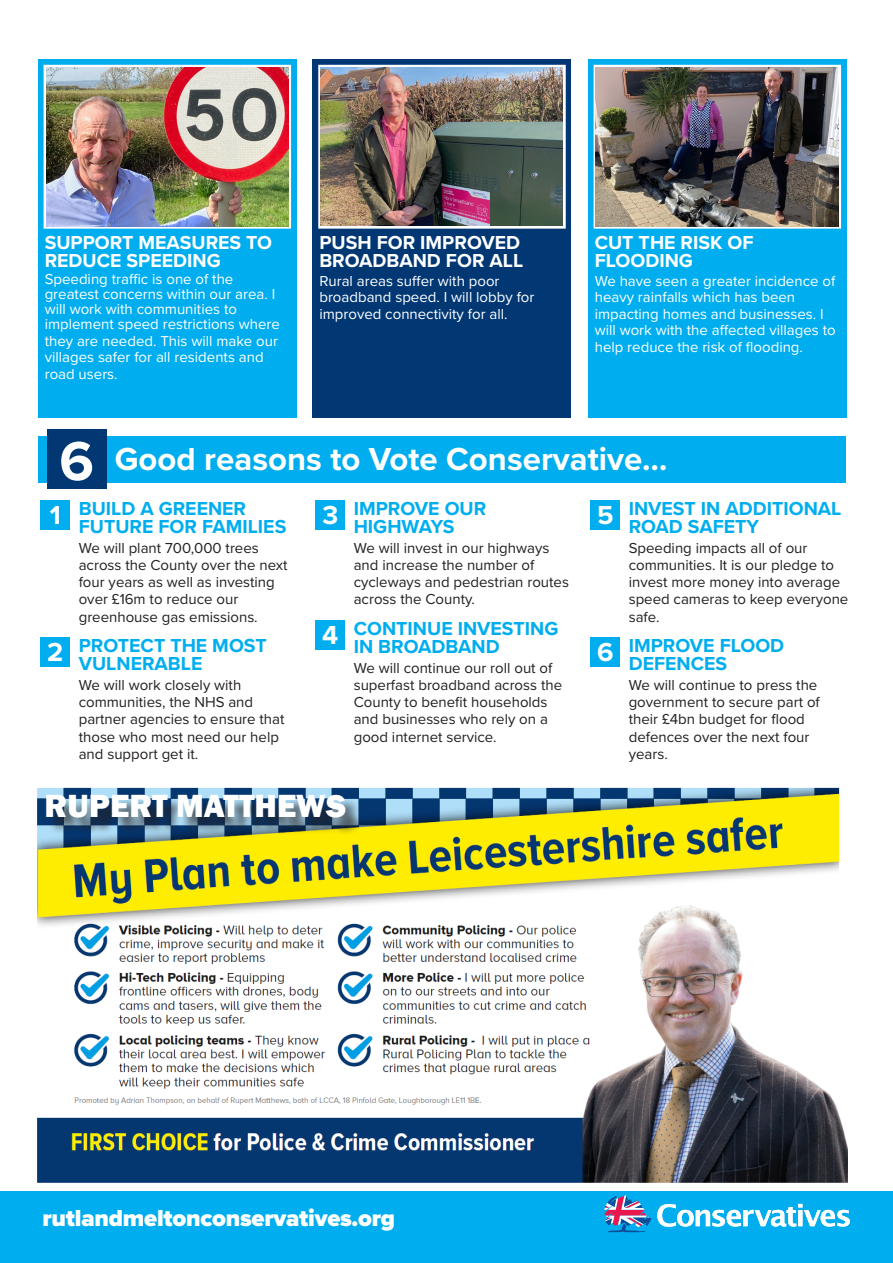
<style>
.page{position:relative;width:893px;height:1263px;background:#fff}
.page>*{position:absolute;margin:0;border:0;box-sizing:border-box;transform-origin:0 0}
.t1{font:700 57px "Proxima Nova";color:#fff}
.t2{font:700 33px "Proxima Nova";color:#fff}
.t3{font:800 33px "Franklin Gothic";color:#fff}
.t4{font:700 27px "Proxima Nova";color:#fff}
.Franklin_Gothic_Heav{font:900 24px "Proxima Nova";letter-spacing:-.01em;color:#fff}
.t5{font:700 19.5px/18px "Proxima Nova";color:#00aeef}
.t6{font:700 19.5px/18px "Proxima Nova";color:#fff}
.t7{font:15px/17.2px "Proxima Nova";color:#231f20}
.t8{font:15px/16.5px "Proxima Nova";color:#fff}
</style>
<div class="page">
<div style="left:0;top:1192px;width:893px;height:71px;background:#00aeef"></div>
<svg style="left:657px;top:1204px;width:193px;height:23px"></svg>
<svg style="left:604px;top:1195px;width:47px;height:37px"></svg>
<div style="left:38px;top:60px;width:258px;height:358px;background:#00aeef"></div>
<svg style="left:44px;top:65px;width:247px;height:164px;background:#dddce0"></svg>
<div style="left:313px;top:60px;width:258px;height:358px;background:#013874"></div>
<svg style="left:318px;top:65px;width:248px;height:164px;background:#dae1e7"></svg>
<div style="left:588px;top:60px;width:258px;height:358px;background:#00aeef"></div>
<svg style="left:594px;top:65px;width:247px;height:164px;background:#d9dede"></svg>
<div style="left:38px;top:436px;width:808px;height:47px;background:#00aeef"></div>
<div style="left:47px;top:429px;width:59px;height:60px;background:#013874"></div>
<div style="left:40px;top:500px;width:30px;height:30px;background:#00aeef"></div>
<div style="left:40px;top:637px;width:30px;height:30px;background:#00aeef"></div>
<div style="left:315px;top:500px;width:30px;height:30px;background:#00aeef"></div>
<div style="left:315px;top:620px;width:30px;height:30px;background:#00aeef"></div>
<div style="left:590px;top:500px;width:30px;height:30px;background:#00aeef"></div>
<div style="left:590px;top:637px;width:30px;height:30px;background:#00aeef"></div>
<img style="left:37px;top:787px;width:810px;height:395px">
<div style="left:48px;top:797px;width:315px;height:39px;background:#231f20;opacity:.75"></div>
<img style="left:321px;top:68px;width:242px;height:158px">
<img style="left:596px;top:67px;width:242px;height:159px">
<img style="left:46px;top:68px;width:242px;height:158px">
<p class="t6" style="left:45px;top:233px;width:229px">SUPPORT MEASURES TO<br>REDUCE SPEEDING</p>
<p class="t8" style="left:45px;top:271px;width:237px;line-height:15px">Speeding traffic is one of the greatest concerns within our area. I will work with communities to implement speed restrictions where</p>
<p class="t8" style="left:45px;top:332px;width:235px">they are needed. This will make our villages safer for all residents and road users.</p>
<p class="t6" style="left:319px;top:233px;width:205px">PUSH FOR IMPROVED<br>BROADBAND FOR ALL</p>
<p class="t8" style="left:319px;top:272px;width:217px">Rural areas suffer with poor broadband speed. I will lobby for improved connectivity for all.</p>
<p class="t6" style="left:595px;top:233px;width:160px">CUT THE RISK OF<br>FLOODING</p>
<p class="t8" style="left:595px;top:272px;width:242px">We have seen a greater incidence of heavy rainfalls which has been impacting homes and businesses. I will work with the affected villages to help reduce the risk of flooding.</p>
<p class="t1" style="left:59px;top:419px;width:36px">6</p>
<p class="t2" style="left:115px;top:435px;width:554px">Good reasons to Vote Conservative…</p>
<p class="t4" style="left:50px;top:495px;width:13px">1</p>
<p class="t5" style="left:79px;top:499px;width:209px">BUILD A GREENER<br>FUTURE FOR FAMILIES</p>
<p class="t7" style="left:79px;top:538px;width:210px">We will plant 700,000 trees across the County over the next four years as well as investing over £16m to reduce our greenhouse gas emissions.</p>
<p class="t4" style="left:47px;top:632px;width:18px">2</p>
<p class="t5" style="left:79px;top:636px;width:190px">PROTECT THE MOST<br>VULNERABLE</p>
<p class="t7" style="left:79px;top:675px;width:207px">We will work closely with communities, the NHS and partner agencies to ensure that those who most need our help and support get it.</p>
<p class="t4" style="left:322px;top:495px;width:17px">3</p>
<p class="t5" style="left:354px;top:499px;width:134px">IMPROVE OUR<br>HIGHWAYS</p>
<p class="t7" style="left:354px;top:538px;width:217px">We will invest in our highways and increase the number of cycleways and pedestrian routes across the County.</p>
<p class="t4" style="left:322px;top:615px;width:18px">4</p>
<p class="t5" style="left:354px;top:619px;width:206px">CONTINUE INVESTING<br>IN BROADBAND</p>
<p class="t7" style="left:354px;top:658px;width:210px">We will continue our roll out of superfast broadband across the<br>County to benefit households and businesses who rely on a good internet service.</p>
<p class="t3" style="left:45px;top:785px;width:303px">RUPERT MATTHEWS</p>
<p class="t4" style="left:597px;top:495px;width:18px">5</p>
<p class="t5" style="left:629px;top:499px;width:214px">INVEST IN ADDITIONAL<br>ROAD SAFETY</p>
<p class="t7" style="left:629px;top:538px;width:221px">Speeding impacts all of our communities. It is our pledge to invest more money into average speed cameras to keep everyone safe.</p>
<p class="t4" style="left:597px;top:632px;width:18px">6</p>
<p class="t5" style="left:629px;top:636px;width:157px">IMPROVE FLOOD<br>DEFENCES</p>
<p class="t7" style="left:629px;top:675px;width:193px">We will continue to press the government to secure part of their £4bn budget for flood defences over the next four years.</p>
<p class="Franklin_Gothic_Heav" style="left:43px;top:1200px;width:354px">rutlandmeltonconservatives.org</p>
</div>
